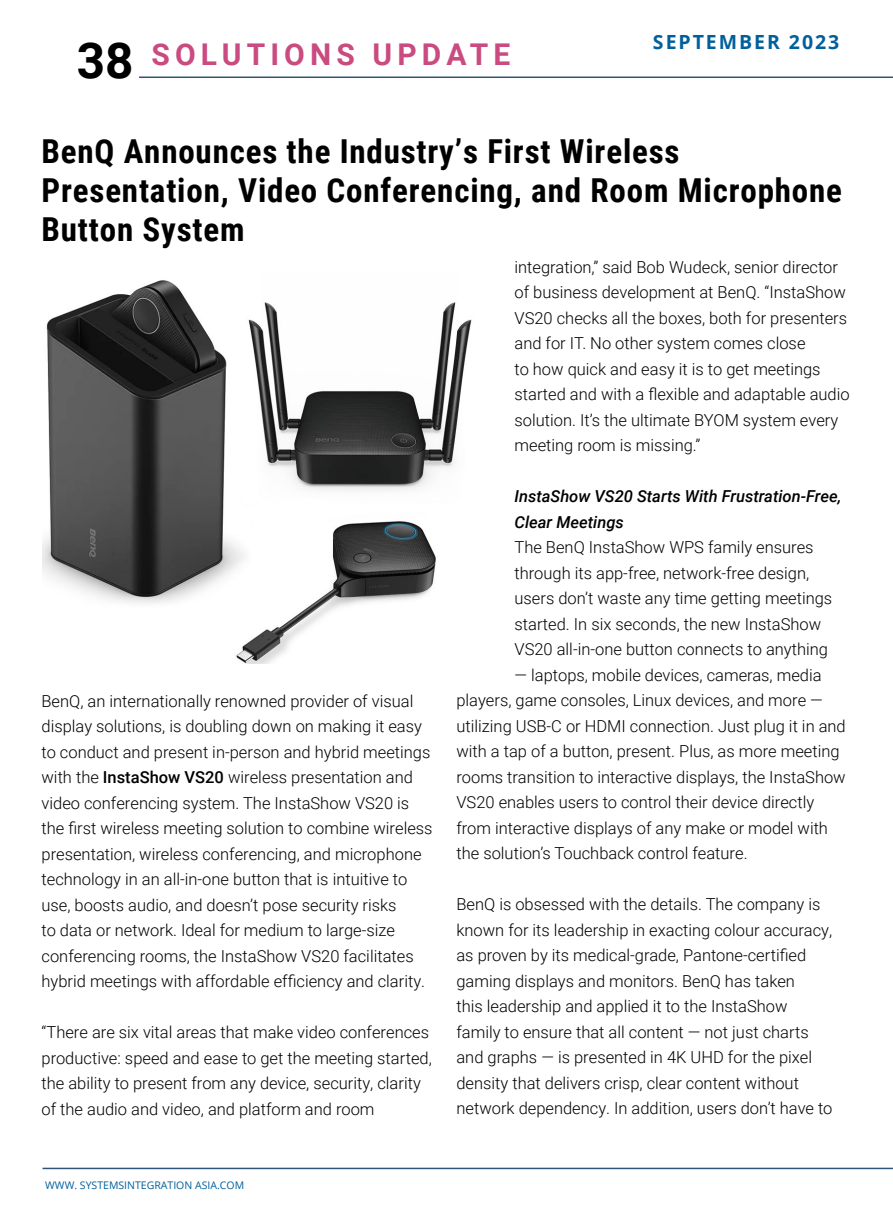
<style>
.page{position:relative;width:893px;height:1212px;background:#fff}
.page>*{position:absolute;margin:0;border:0;box-sizing:border-box;transform-origin:0 0}
.t1{font:700 33px/39px "Roboto Condensed";letter-spacing:.025em;color:#000}
.t2{font:700 30px "Roboto";letter-spacing:.17em;color:#c94b80}
.t3{font:700 19.5px "Open Sans";letter-spacing:.1em;color:#00609c}
.t4{font:300 16.5px/25.5px "Roboto";color:#000}
.t5{font:italic 500 16.5px/25.5px "Roboto";color:#000}
.t6{font:10.5px "Open Sans";color:#00609c}
.s1{font-size:49.5px;color:#000}
.s2{font-weight:500}
</style>
<div class="page">
<hr style="left:43px;top:1168px;width:850px;height:1px;background:#2f5478">
<hr style="left:139px;top:76px;width:754px;height:2px;background:#2f5478">
<img style="left:43px;top:280px;width:429px;height:384px">
<h2 class="t2" style="left:77px;top:33px;width:435px"><span class="s1">38</span> SOLUTIONS UPDATE</h2>
<p class="t3" style="left:653px;top:28px;width:188px">SEPTEMBER 2023</p>
<h1 class="t1" style="left:42px;top:130px;width:802px">BenQ Announces the Industry’s First Wireless<br>Presentation, Video Conferencing, and Room Microphone<br>Button System</h1>
<p class="t4" style="left:42px;top:687px;width:393px">BenQ, an internationally renowned provider of visual display solutions, is doubling down on making it easy to conduct and present in-person and hybrid meetings with the <span class="s2">InstaShow VS20</span> wireless presentation and video conferencing system. The InstaShow VS20 is the first wireless meeting solution to combine wireless presentation, wireless conferencing, and microphone technology in an all-in-one button that is intuitive to use, boosts audio, and doesn’t pose security risks<br>to data or network. Ideal for medium to large-size conferencing rooms, the InstaShow VS20 facilitates hybrid meetings with affordable efficiency and clarity.</p>
<p class="t4" style="left:42px;top:1019px;width:392px">“There are six vital areas that make video conferences productive: speed and ease to get the meeting started, the ability to present from any device, security, clarity of the audio and video, and platform and room</p>
<p class="t4" style="left:514px;top:254px;width:337px">integration,” said Bob Wudeck, senior director of business development at BenQ. “InstaShow VS20 checks all the boxes, both for presenters and for IT. No other system comes close<br>to how quick and easy it is to get meetings started and with a flexible and adaptable audio solution. It’s the ultimate BYOM system every meeting room is missing.”</p>
<p class="t5" style="left:514px;top:483px;width:328px">InstaShow VS20 Starts With Frustration-Free,<br>Clear Meetings</p>
<p class="t4" style="left:514px;top:534px;width:319px">The BenQ InstaShow WPS family ensures through its app-free, network-free design, users don’t waste any time getting meetings started. In six seconds, the new InstaShow VS20 all-in-one button connects to anything</p>
<p class="t4" style="left:456px;top:662px;width:391px;text-indent:58px">— laptops, mobile devices, cameras, media players, game consoles, Linux devices, and more — utilizing USB-C or HDMI connection. Just plug it in and with a tap of a button, present. Plus, as more meeting rooms transition to interactive displays, the InstaShow VS20 enables users to control their device directly from interactive displays of any make or model with the solution’s Touchback control feature.</p>
<p class="t4" style="left:456px;top:891px;width:378px">BenQ is obsessed with the details. The company is known for its leadership in exacting colour accuracy, as proven by its medical-grade, Pantone-certified gaming displays and monitors. BenQ has taken<br>this leadership and applied it to the InstaShow family to ensure that all content — not just charts and graphs — is presented in 4K UHD for the pixel density that delivers crisp, clear content without network dependency. In addition, users don’t have to</p>
<p class="t6" style="left:45px;top:1177px;width:200px">WWW. SYSTEMSINTEGRATION ASIA.COM</p>
</div>
